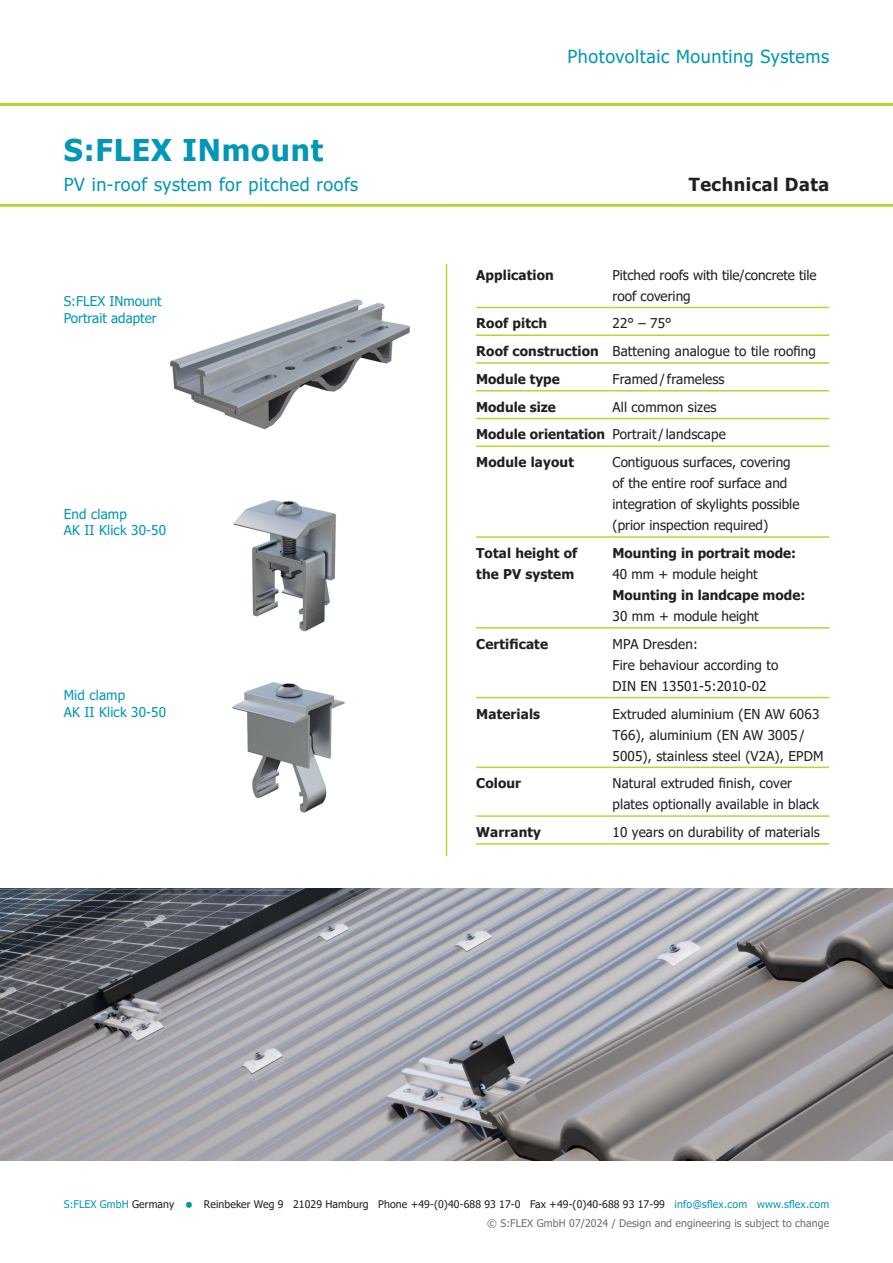
<style>
.page{position:relative;width:893px;height:1263px;background:#fff}
.page>*{position:absolute;margin:0;border:0;box-sizing:border-box;transform-origin:0 0}
.t1{font:700 30px "Tahoma";letter-spacing:.03em;color:#0397b6}
.t2{font:18px "Tahoma";letter-spacing:.03em;color:#0397b6}
.t3{font:700 18px "Tahoma";letter-spacing:.03em;color:#231f20}
.t4{font:13.5px/21px "Tahoma";letter-spacing:.01em;color:#231f20}
.t5{font:700 13.5px/21px "Tahoma";letter-spacing:.01em;color:#231f20}
.t6{font:13.5px/16.5px "Tahoma";letter-spacing:.01em;color:#0397b6}
.t7{font:10.5px "Tahoma";letter-spacing:.01em;color:#231f20}
.t8{font:10.5px "Tahoma";letter-spacing:.01em;color:#6c6d70}
.t9{font:10.5px "Tahoma";letter-spacing:.01em;color:#0397b6}
.s1{font-weight:400}
.s2{color:#231f20}
.s3{color:#0397b6}
</style>
<div class="page">
<hr style="left:0;top:103px;width:893px;height:3px;background:#bad531">
<svg style="left:0;top:204px;width:893px;height:3px;background:#bed73e"></svg>
<hr style="left:446px;top:264px;width:1px;height:592px;background:#bad432">
<hr style="left:476px;top:334px;width:136px;height:2px;background:#bad432">
<hr style="left:476px;top:362px;width:136px;height:2px;background:#bad432">
<hr style="left:476px;top:390px;width:136px;height:1px;background:#bad432">
<hr style="left:476px;top:418px;width:136px;height:1px;background:#bad432">
<hr style="left:476px;top:445px;width:136px;height:2px;background:#bad432">
<hr style="left:476px;top:536px;width:136px;height:2px;background:#bad432">
<hr style="left:476px;top:627px;width:136px;height:1px;background:#bad432">
<hr style="left:612px;top:334px;width:217px;height:2px;background:#bad432">
<hr style="left:612px;top:362px;width:217px;height:2px;background:#bad432">
<hr style="left:612px;top:390px;width:217px;height:1px;background:#bad432">
<hr style="left:612px;top:418px;width:217px;height:1px;background:#bad432">
<hr style="left:612px;top:445px;width:217px;height:2px;background:#bad432">
<hr style="left:612px;top:536px;width:217px;height:2px;background:#bad432">
<hr style="left:612px;top:627px;width:217px;height:1px;background:#bad432">
<hr style="left:476px;top:697px;width:136px;height:1px;background:#bad432">
<hr style="left:476px;top:766px;width:136px;height:2px;background:#bad432">
<hr style="left:476px;top:815px;width:136px;height:2px;background:#bad432">
<hr style="left:476px;top:843px;width:136px;height:2px;background:#bad432">
<hr style="left:612px;top:697px;width:217px;height:1px;background:#bad432">
<hr style="left:612px;top:766px;width:217px;height:2px;background:#bad432">
<hr style="left:612px;top:815px;width:217px;height:2px;background:#bad432">
<hr style="left:612px;top:843px;width:217px;height:2px;background:#bad432">
<hr style="left:476px;top:307px;width:136px;height:1px;background:#bad432">
<hr style="left:612px;top:307px;width:217px;height:1px;background:#bad432">
<img style="left:170px;top:299px;width:240px;height:131px">
<img style="left:0;top:889px;width:893px;height:272px">
<img style="left:233px;top:500px;width:103px;height:132px">
<img style="left:232px;top:682px;width:113px;height:131px">
<p class="t1" style="left:64px;top:129px;width:261px">S:FLEX INmount</p>
<p class="t2" style="left:64px;top:173px;width:296px">PV in-roof system for pitched roofs</p>
<p class="t6" style="left:64px;top:294px;width:99px">S:FLEX INmount</p>
<p class="t6" style="left:64px;top:310px;width:94px">Portrait adapter</p>
<p class="t6" style="left:64px;top:506px;width:104px">End clamp<br>AK II Klick 30-50</p>
<p class="t6" style="left:64px;top:688px;width:104px">Mid clamp<br>AK II Klick 30-50</p>
<h2 class="t2" style="left:567px;top:45px;width:263px">Photovoltaic Mounting Systems</h2>
<h2 class="t3" style="left:689px;top:172px;width:142px">Technical Data</h2>
<p class="t5" style="left:476px;top:265px;width:79px">Application</p>
<p class="t4" style="left:612px;top:265px;width:206px">Pitched roofs with tile/concrete tile roof covering</p>
<p class="t5" style="left:476px;top:314px;width:72px">Roof pitch</p>
<p class="t4" style="left:612px;top:314px;width:61px">22° – 75°</p>
<p class="t5" style="left:476px;top:341px;width:124px">Roof construction</p>
<p class="t4" style="left:612px;top:341px;width:205px">Battening analogue to tile roofing</p>
<p class="t5" style="left:476px;top:369px;width:85px">Module type</p>
<p class="t4" style="left:612px;top:369px;width:114px">Framed /frameless</p>
<p class="t5" style="left:476px;top:397px;width:81px">Module size</p>
<p class="t4" style="left:612px;top:397px;width:106px">All common sizes</p>
<p class="t5" style="left:476px;top:425px;width:130px">Module orientation</p>
<p class="t4" style="left:612px;top:425px;width:115px">Portrait/landscape</p>
<p class="t5" style="left:476px;top:452px;width:99px">Module layout</p>
<p class="t4" style="left:612px;top:453px;width:188px">Contiguous surfaces, covering of the entire roof surface and integration of skylights possible (prior inspection required)</p>
<p class="t5" style="left:476px;top:543px;width:103px">Total height of the PV system</p>
<p class="t5" style="left:612px;top:543px;width:194px">Mounting in portrait mode:<br><span class="s1">40 mm + module height<br></span>Mounting in landcape mode:<br><span class="s1">30 mm + module height</span></p>
<p class="t5" style="left:476px;top:634px;width:73px">Certificate</p>
<p class="t4" style="left:612px;top:634px;width:167px">MPA Dresden:<br>Fire behaviour according to<br>DIN EN 13501-5:2010-02</p>
<p class="t5" style="left:476px;top:704px;width:65px">Materials</p>
<p class="t4" style="left:612px;top:704px;width:208px">Extruded aluminium (EN AW 6063</p>
<p class="t4" style="left:612px;top:725px;width:212px">T66), aluminium (EN AW 3005 /<br>5005), stainless steel (V2A), EPDM</p>
<p class="t5" style="left:476px;top:773px;width:46px">Colour</p>
<p class="t4" style="left:612px;top:774px;width:208px">Natural extruded finish, cover plates optionally available in black</p>
<p class="t5" style="left:476px;top:822px;width:66px">Warranty</p>
<p class="t4" style="left:612px;top:822px;width:209px">10 years on durability of materials</p>
<p class="t9" style="left:64px;top:1197px;width:112px">S:FLEX GmbH <span class="s2">Germany</span></p>
<p class="t7" style="left:204px;top:1197px;width:627px">Reinbeker Weg 9 21029 Hamburg Phone +49-(0)40-688 93 17-0 Fax +49-(0)40-688 93 17-99 <span class="s3">info@sflex.com www.sflex.com</span></p>
<p class="t8" style="left:487px;top:1216px;width:343px">© S:FLEX GmbH 07/2024 / Design and engineering is subject to change</p>
</div>
